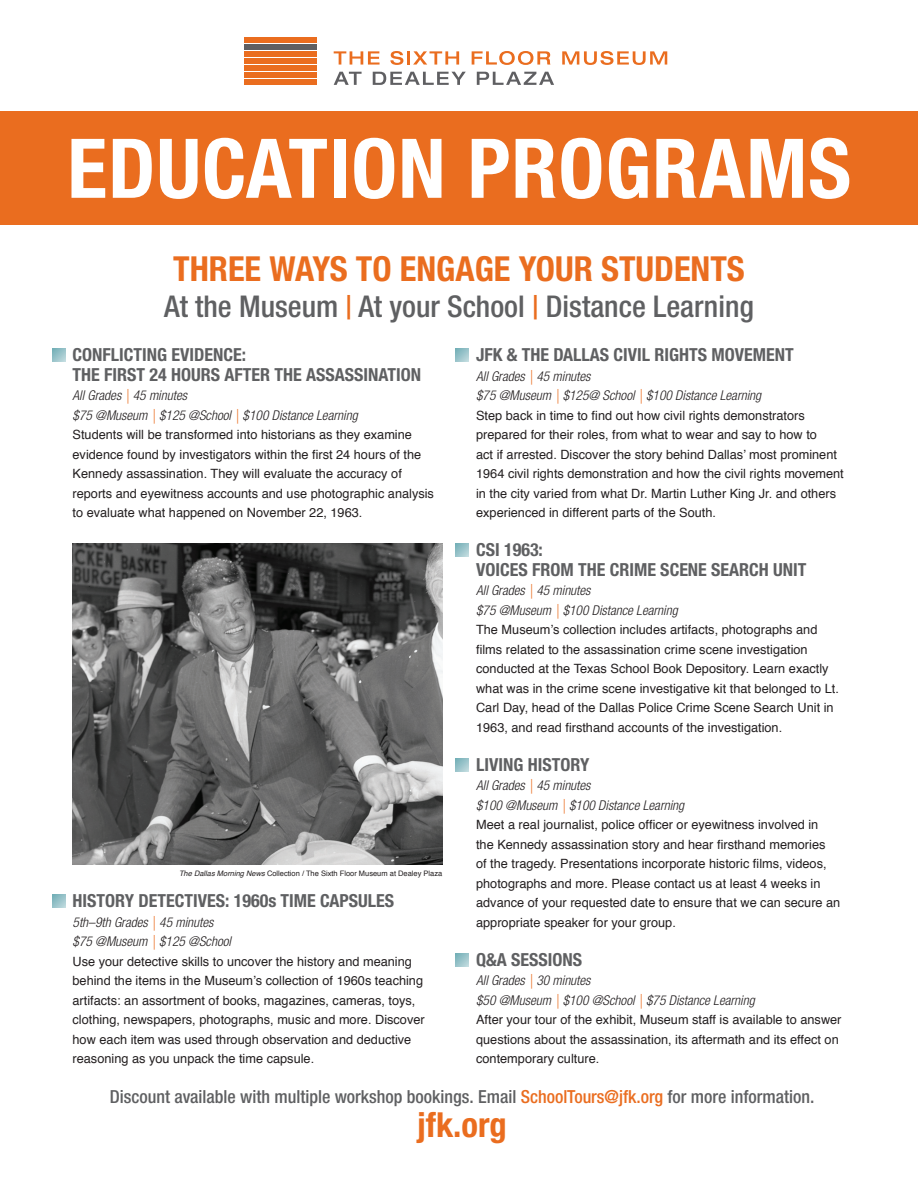
<style>
.page{position:relative;width:918px;height:1188px;background:#fff}
.page>*{position:absolute;margin:0;border:0;box-sizing:border-box;transform-origin:0 0}
.t1{font:700 condensed 82.5px "Helvetica Neue LT Std";letter-spacing:.015em;color:#fff}
.t2{font:700 condensed 34.5px "Helvetica Neue LT Std";color:#ea6d1f}
.t3{font:500 condensed 30px "Helvetica Neue LT Std";color:#5f6062}
.t4{font:700 condensed 18px/19.5px "Helvetica Neue LT Std";color:#5f6062}
.t5{font:500 condensed 18px "Helvetica Neue LT Std";color:#5f6062}
.t6{font:italic 300 condensed 13.5px/19.5px "Helvetica Neue LT Std";color:#231f20}
.t7{font:12.75px/19.5px "Helvetica";color:#231f20}
.t8{font:7.5px "Helvetica";color:#231f20}
.s1{font-size:33px;color:#ea6d1f}
.s2{color:#ea6d1f}
.s3{font-style:italic}
</style>
<div class="page">
<div style="left:0;top:112px;width:918px;height:113px;background:#ea6d1f"></div>
<svg style="left:53px;top:349px;width:13px;height:12px"></svg>
<svg style="left:456px;top:349px;width:13px;height:12px"></svg>
<svg style="left:53px;top:895px;width:13px;height:13px"></svg>
<svg style="left:456px;top:543px;width:13px;height:13px"></svg>
<svg style="left:456px;top:759px;width:13px;height:12px"></svg>
<svg style="left:456px;top:954px;width:13px;height:13px"></svg>
<div style="left:244px;top:37px;width:73px;height:6px;background:#ea6d1f"></div>
<div style="left:244px;top:44px;width:73px;height:6px;background:#5f5f62"></div>
<div style="left:244px;top:51px;width:73px;height:6px;background:#ea6d1f"></div>
<div style="left:244px;top:58px;width:73px;height:6px;background:#ea6d1f"></div>
<div style="left:244px;top:65px;width:73px;height:6px;background:#ea6d1f"></div>
<div style="left:244px;top:73px;width:73px;height:5px;background:#ea6d1f"></div>
<div style="left:244px;top:80px;width:73px;height:5px;background:#ea6d1f"></div>
<svg style="left:334px;top:51px;width:46px;height:14px"></svg>
<svg style="left:390px;top:51px;width:13px;height:14px"></svg>
<hr style="left:407px;top:51px;width:3px;height:14px;background:#ea6d1f">
<svg style="left:413px;top:51px;width:46px;height:14px"></svg>
<svg style="left:472px;top:51px;width:78px;height:14px"></svg>
<svg style="left:562px;top:51px;width:105px;height:14px"></svg>
<svg style="left:334px;top:72px;width:28px;height:13px"></svg>
<svg style="left:373px;top:72px;width:93px;height:13px"></svg>
<svg style="left:477px;top:72px;width:77px;height:13px"></svg>
<img style="left:73px;top:543px;width:369px;height:322px">
<h1 class="t1" style="left:67px;top:119px;width:785px">EDUCATION PROGRAMS</h1>
<h2 class="t2" style="left:173px;top:248px;width:573px">THREE WAYS TO ENGAGE YOUR STUDENTS</h2>
<h3 class="t3" style="left:164px;top:289px;width:591px">At the Museum <span class="s1">|</span> At your School <span class="s1">|</span> Distance Learning</h3>
<h3 class="t4" style="left:73px;top:345px;width:350px">CONFLICTING EVIDENCE:<br>THE FIRST 24 HOURS AFTER THE ASSASSINATION</h3>
<p class="t6" style="left:73px;top:386px;width:287px">All Grades <span class="s2">|</span> 45 minutes<br>$75 @Museum <span class="s2">|</span> $125 @School <span class="s2">|</span> $100 Distance Learning</p>
<p class="t7" style="left:73px;top:426px;width:363px">Students will be transformed into historians as they examine evidence found by investigators within the first 24 hours of the Kennedy assassination. They will evaluate the accuracy of reports and eyewitness accounts and use photographic analysis to evaluate what happened on November 22, 1963.</p>
<h3 class="t4" style="left:476px;top:345px;width:319px">JFK &amp; THE DALLAS CIVIL RIGHTS MOVEMENT</h3>
<p class="t6" style="left:476px;top:367px;width:287px">All Grades <span class="s2">|</span> 45 minutes<br>$75 @Museum <span class="s2">|</span> $125@ School <span class="s2">|</span> $100 Distance Learning</p>
<p class="t7" style="left:476px;top:406px;width:369px">Step back in time to find out how civil rights demonstrators prepared for their roles, from what to wear and say to how to<br>act if arrested. Discover the story behind Dallas’ most prominent 1964 civil rights demonstration and how the civil rights movement in the city varied from what Dr. Martin Luther King Jr. and others experienced in different parts of the South.</p>
<h3 class="t4" style="left:476px;top:540px;width:332px">CSI 1963:<br>VOICES FROM THE CRIME SCENE SEARCH UNIT</h3>
<p class="t6" style="left:476px;top:581px;width:203px">All Grades <span class="s2">|</span> 45 minutes<br>$75 @Museum <span class="s2">|</span> $100 Distance Learning</p>
<p class="t7" style="left:476px;top:621px;width:364px">The Museum’s collection includes artifacts, photographs and films related to the assassination crime scene investigation conducted at the Texas School Book Depository. Learn exactly what was in the crime scene investigative kit that belonged to Lt.<br>Carl Day, head of the Dallas Police Crime Scene Search Unit in 1963, and read firsthand accounts of the investigation.</p>
<h3 class="t4" style="left:476px;top:755px;width:115px">LIVING HISTORY</h3>
<p class="t6" style="left:476px;top:776px;width:210px">All Grades <span class="s2">|</span> 45 minutes<br>$100 @Museum <span class="s2">|</span> $100 Distance Learning</p>
<p class="t7" style="left:476px;top:816px;width:366px">Meet a real journalist, police officer or eyewitness involved in<br>the Kennedy assassination story and hear firsthand memories<br>of the tragedy. Presentations incorporate historic films, videos, photographs and more. Please contact us at least 4 weeks in advance of your requested date to ensure that we can secure an appropriate speaker for your group.</p>
<h3 class="t4" style="left:476px;top:950px;width:108px">Q&amp;A SESSIONS</h3>
<p class="t6" style="left:476px;top:971px;width:280px">All Grades <span class="s2">|</span> 30 minutes<br>$50 @Museum <span class="s2">|</span> $100 @School <span class="s2">|</span> $75 Distance Learning</p>
<p class="t7" style="left:476px;top:1011px;width:367px">After your tour of the exhibit, Museum staff is available to answer questions about the assassination, its aftermath and its effect on contemporary culture.</p>
<p class="t8" style="left:179px;top:868px;width:265px"><span class="s3">The Dallas Morning News</span> Collection / The Sixth Floor Museum at Dealey Plaza</p>
<h3 class="t4" style="left:73px;top:891px;width:323px">HISTORY DETECTIVES: 1960s TIME CAPSULES</h3>
<p class="t6" style="left:73px;top:913px;width:160px">5th–9th Grades <span class="s2">|</span> 45 minutes $75 @Museum <span class="s2">|</span> $125 @School</p>
<p class="t7" style="left:73px;top:952px;width:354px">Use your detective skills to uncover the history and meaning behind the items in the Museum’s collection of 1960s teaching artifacts: an assortment of books, magazines, cameras, toys, clothing, newspapers, photographs, music and more. Discover how each item was used through observation and deductive reasoning as you unpack the time capsule.</p>
<h3 class="t5" style="left:110px;top:1086px;width:706px">Discount available with multiple workshop bookings. Email <span class="s2">SchoolTours@jfk.org</span> for more information.</h3>
<h2 class="t2" style="left:418px;top:1104px;width:91px">jfk.org</h2>
</div>
